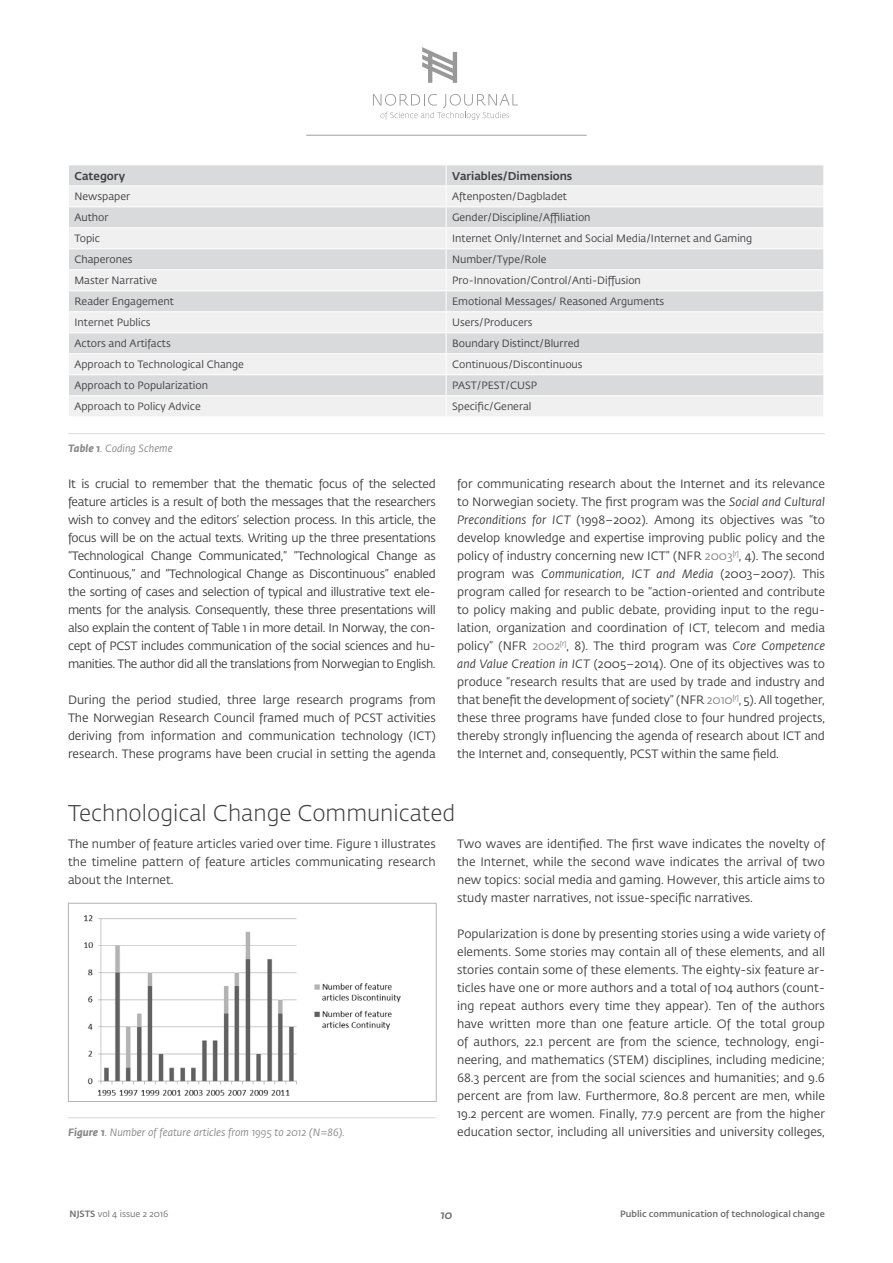
<style>
.page{position:relative;width:893px;height:1263px;background:#fff}
.page>*{position:absolute;margin:0;border:0;box-sizing:border-box;transform-origin:0 0}
.Heading_1{font:300 22.5px "Fedra Sans Std";color:#3e3d40}
.Body_text{font:12px/18px "Fedra Sans Std";letter-spacing:-.025em;color:#3e3d40;text-align:justify}
.t1{font:italic 500 12px "Fedra Sans Std";color:#707172}
.Table_Header{font:500 11.25px "Fedra Sans Std";color:#3e3d40}
.Table_text{font:10.5px "Fedra Sans Std";color:#3e3d40}
.Picture_text{font:italic 10.5px "Fedra Sans Std";color:#87888a}
.t2{font:500 9px "Fedra Sans Std";color:#707172}
.t3{font:9px "Fedra Sans Std";color:#707172}
.s1{font-weight:700}
.s2{font-style:italic}
.s3{color:#87888a}
.s4{font-weight:500}
</style>
<div class="page">
<hr style="left:306px;top:135px;width:281px;height:1px;background:#9c9e9f">
<svg style="left:422px;top:47px;width:35px;height:36px"></svg>
<svg style="left:373px;top:94px;width:145px;height:26px"></svg>
<hr style="left:68px;top:1117px;width:368px;height:1px;background:#d9dadb">
<img style="left:84px;top:915px;width:317px;height:181px">
<div style="left:68px;top:903px;width:369px;height:199px;border:1px solid #b1b3b4"></div>
<hr style="left:68px;top:433px;width:757px;height:1px;background:#d9dadb">
<svg style="left:69px;top:165px;width:755px;height:251px"></svg>
<p class="Table_Header" style="left:74px;top:169px;width:52px">Category</p>
<p class="Table_Header" style="left:452px;top:169px;width:122px">Variables/Dimensions</p>
<p class="Table_text" style="left:74px;top:190px;width:57px">Newspaper</p>
<p class="Table_text" style="left:452px;top:190px;width:117px">Aftenposten/Dagbladet</p>
<p class="Table_text" style="left:74px;top:211px;width:36px">Author</p>
<p class="Table_text" style="left:452px;top:211px;width:140px">Gender/Discipline/Affiliation</p>
<p class="Table_text" style="left:74px;top:232px;width:27px">Topic</p>
<p class="Table_text" style="left:452px;top:232px;width:302px">Internet Only/Internet and Social Media/Internet and Gaming</p>
<p class="Table_text" style="left:74px;top:253px;width:60px">Chaperones</p>
<p class="Table_text" style="left:452px;top:253px;width:96px">Number/Type/Role</p>
<p class="Table_text" style="left:74px;top:274px;width:84px">Master Narrative</p>
<p class="Table_text" style="left:452px;top:274px;width:190px">Pro-Innovation/Control/Anti-Diffusion</p>
<p class="Table_text" style="left:74px;top:295px;width:101px">Reader Engagement</p>
<p class="Table_text" style="left:452px;top:295px;width:214px">Emotional Messages/ Reasoned Arguments</p>
<p class="Table_text" style="left:74px;top:316px;width:78px">Internet Publics</p>
<p class="Table_text" style="left:452px;top:316px;width:82px">Users/Producers</p>
<p class="Table_text" style="left:74px;top:337px;width:98px">Actors and Artifacts</p>
<p class="Table_text" style="left:452px;top:337px;width:129px">Boundary Distinct/Blurred</p>
<p class="Table_text" style="left:74px;top:358px;width:171px">Approach to Technological Change</p>
<p class="Table_text" style="left:452px;top:358px;width:132px">Continuous/Discontinuous</p>
<p class="Table_text" style="left:74px;top:379px;width:135px">Approach to Popularization</p>
<p class="Table_text" style="left:452px;top:379px;width:87px">PAST/PEST/CUSP</p>
<p class="Table_text" style="left:74px;top:400px;width:128px">Approach to Policy Advice</p>
<p class="Table_text" style="left:452px;top:400px;width:81px">Specific/General</p>
<p class="Picture_text" style="left:68px;top:442px;width:106px"><span class="s1">Table 1</span>. Coding Scheme</p>
<p class="Body_text" style="left:68px;top:475px;width:369px;text-align:left">It is crucial to remember that the thematic focus of the selected feature articles is a result of both the messages that the researchers wish to convey and the editors’ selection process. In this article, the focus will be on the actual texts. Writing up the three presentations “Technological Change Communicated,” “Technological Change as Continuous,” and “Technological Change as Discontinuous” enabled the sorting of cases and selection of typical and illustrative text ele&shy;ments for the analysis. Consequently, these three presentations will also explain the content of Table 1 in more detail. In Norway, the con&shy;cept of PCST includes communication of the social sciences and hu&shy;manities. The author did all the translations from Norwegian to English.</p>
<p class="Body_text" style="left:68px;top:691px;width:369px">During the period studied, three large research programs from The Norwegian Research Council framed much of PCST activities deriving from information and communication technology (ICT) research. These programs have been crucial in setting the agenda</p>
<p class="Body_text" style="left:457px;top:475px;width:369px">for communicating research about the Internet and its relevance to Norwegian society. The first program was the <span class="s2">Social and Cultural Preconditions for ICT</span> (1998–2002). Among its objectives was “to develop knowledge and expertise improving public policy and the policy of industry concerning new ICT” (NFR <span class="s3">2003</span><sup>[r]</sup>, 4). The second program was <span class="s2">Communication, ICT and Media</span> (2003–2007). This program called for research to be “action-oriented and contribute to policy making and public debate, providing input to the regu&shy;lation, organization and coordination of ICT, telecom and media policy” (NFR <span class="s3">2002</span><sup>[r]</sup>, 8). The third program was <span class="s2">Core Competence and Value Creation in ICT</span> (2005–2014). One of its objectives was to produce “research results that are used by trade and industry and that benefit the development of society” (NFR <span class="s3">2010</span><sup>[r]</sup>, 5). All together, these three programs have funded close to four hundred projects, thereby strongly influencing the agenda of research about ICT and the Internet and, consequently, PCST within the same field.</p>
<p class="Heading_1" style="left:68px;top:800px;width:389px">Technological Change Communicated</p>
<p class="Body_text" style="left:68px;top:835px;width:369px">The number of feature articles varied over time. Figure 1 illustrates the timeline pattern of feature articles communicating research about the Internet.</p>
<p class="Body_text" style="left:457px;top:835px;width:369px">Two waves are identified. The first wave indicates the novelty of the Internet, while the second wave indicates the arrival of two new topics: social media and gaming. However, this article aims to study master narratives, not issue-specific narratives.</p>
<p class="Body_text" style="left:457px;top:925px;width:369px">Popularization is done by presenting stories using a wide variety of elements. Some stories may contain all of these elements, and all stories contain some of these elements. The eighty-six feature ar&shy;ticles have one or more authors and a total of 104 authors (count&shy;ing repeat authors every time they appear). Ten of the authors have written more than one feature article. Of the total group of authors, 22.1 percent are from the science, technology, engi&shy;neering, and mathematics (STEM) disciplines, including medicine; 68.3 percent are from the social sciences and humanities; and 9.6 percent are from law. Furthermore, 80.8 percent are men, while 19.2 percent are women. Finally, 77.9 percent are from the higher education sector, including all universities and university colleges,</p>
<p class="Picture_text" style="left:68px;top:1126px;width:278px"><span class="s1">Figure 1</span>. Number of feature articles from 1995 to 2012 (N=86).</p>
<p class="t3" style="left:70px;top:1208px;width:100px"><span class="s4">NJSTS</span> vol 4 issue 2 2016</p>
<p class="t1" style="left:440px;top:1207px;width:13px">10</p>
<p class="t2" style="left:620px;top:1208px;width:206px">Public communication of technological change</p>
</div>
